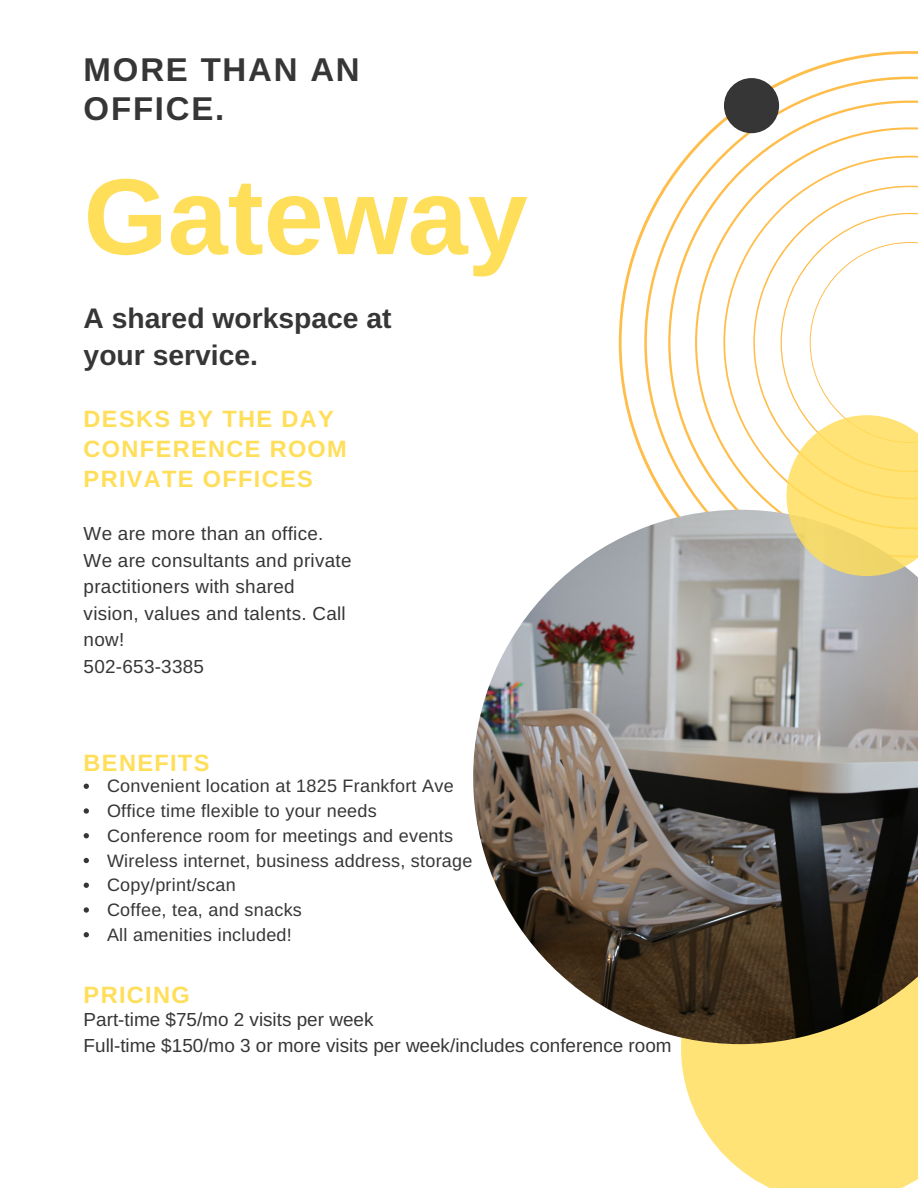
<style>
.page{position:relative;width:918px;height:1188px;background:#fff}
.page>*{position:absolute;margin:0;border:0;box-sizing:border-box;transform-origin:0 0}
.t1{font:700 108px "Arimo";color:#ffde59}
.t2{font:700 33px/38.8px "Arimo";letter-spacing:.055em;color:#363636}
.t3{font:700 28.35px/37.2px "Arimo";color:#363636}
.t4{font:700 23.55px/30px "Arimo";letter-spacing:.055em;color:#ffde59}
.t5{font:18.9px/26.5px "Arimo";letter-spacing:.015em;color:#363636}
.t6{font:18px/24.8px "Arimo";letter-spacing:.015em;color:#363636}
</style>
<div class="page">
<svg style="left:619px;top:51px;width:299px;height:410px"></svg>
<svg style="left:644px;top:77px;width:274px;height:433px"></svg>
<svg style="left:681px;top:1044px;width:237px;height:144px;background:#fee584"></svg>
<img style="left:473px;top:510px;width:445px;height:534px">
<svg style="left:781px;top:213px;width:137px;height:363px"></svg>
<div style="left:724px;top:78px;width:55px;height:55px;background:#363636;border-radius:50%"></div>
<svg style="left:84px;top:784px;width:5px;height:5px"></svg>
<svg style="left:84px;top:808px;width:5px;height:6px"></svg>
<svg style="left:84px;top:833px;width:5px;height:5px"></svg>
<svg style="left:84px;top:858px;width:5px;height:5px"></svg>
<svg style="left:84px;top:883px;width:5px;height:5px"></svg>
<svg style="left:84px;top:907px;width:5px;height:6px"></svg>
<svg style="left:84px;top:932px;width:5px;height:5px"></svg>
<h2 class="t2" style="left:84px;top:51px;width:278px">MORE THAN AN<br>OFFICE.</h2>
<h1 class="t1" style="left:84px;top:156px;width:446px">Gateway</h1>
<h3 class="t3" style="left:84px;top:299px;width:309px">A shared workspace at your service.</h3>
<p class="t4" style="left:84px;top:403px;width:265px">DESKS BY THE DAY<br>CONFERENCE ROOM<br>PRIVATE OFFICES</p>
<p class="t5" style="left:84px;top:520px;width:269px">We are more than an office.<br>We are consultants and private practitioners with shared vision, values and talents. Call now!<br>502-653-3385</p>
<p class="t4" style="left:84px;top:748px;width:127px">BENEFITS</p>
<p class="t6" style="left:107px;top:774px;width:367px">Convenient location at 1825 Frankfort Ave<br>Office time flexible to your needs<br>Conference room for meetings and events<br>Wireless internet, business address, storage<br>Copy/print/scan<br>Coffee, tea, and snacks<br>All amenities included!</p>
<p class="t4" style="left:84px;top:980px;width:108px">PRICING</p>
<p class="t5" style="left:84px;top:1006px;width:590px">Part-time $75/mo 2 visits per week<br>Full-time $150/mo 3 or more visits per week/includes conference room</p>
</div>
